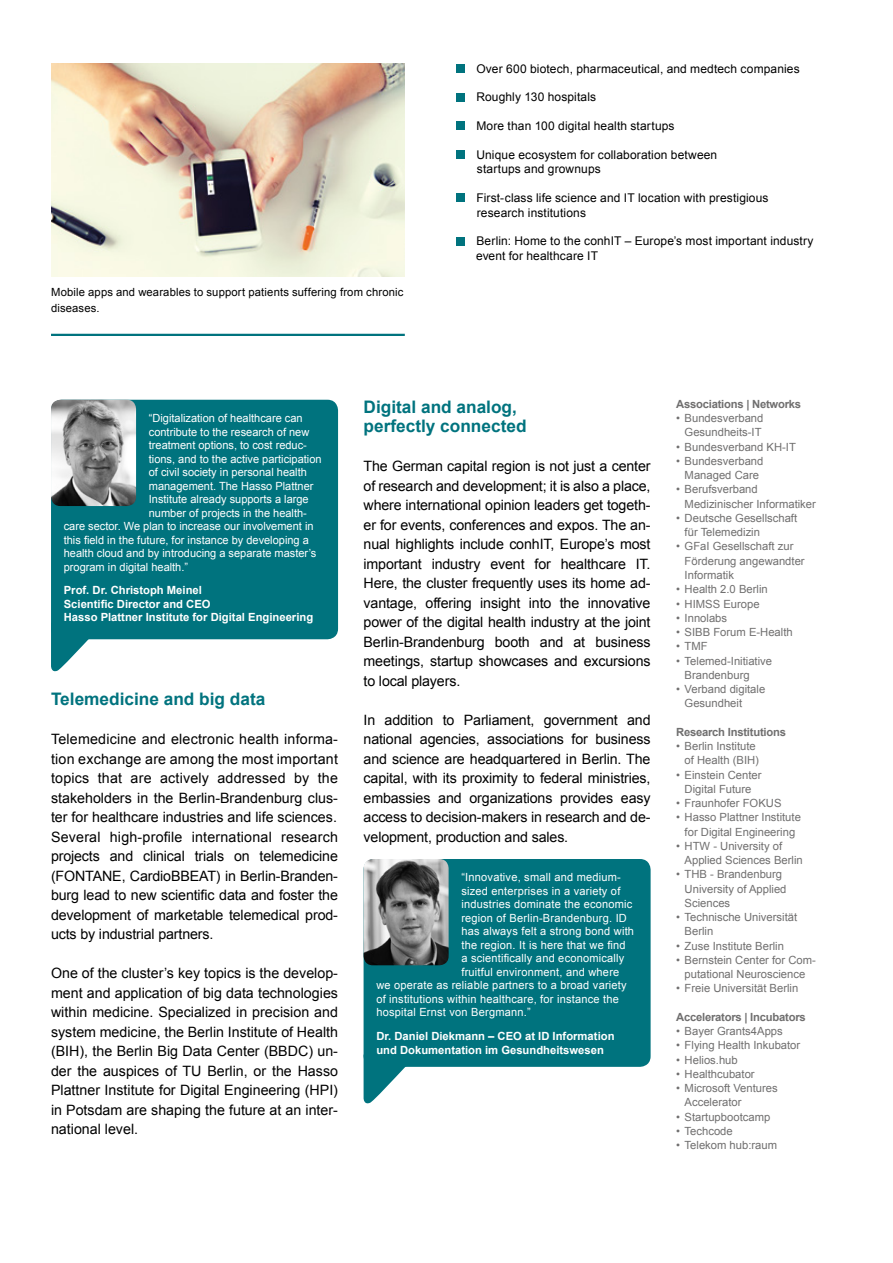
<style>
.page{position:relative;width:893px;height:1263px;background:#fff}
.page>*{position:absolute;margin:0;border:0;box-sizing:border-box;transform-origin:0 0}
.t1{font:700 17.25px/19.5px "Arial";color:#00737e}
.t2{font:14.25px/19.5px "Arial";letter-spacing:-.01em;color:#000;text-align:justify}
.t3{font:12px/14.4px "Arial";letter-spacing:.01em;color:#000}
.t4{font:11.25px/14.2px "Arial";color:#706f6f}
.t5{font:11.25px "Arial";color:#fff}
.t6{font:11.25px "Arial";letter-spacing:.02em;color:#fff}
.t7{font:700 11.25px/13.5px "Arial";color:#fff}
.t8{font:11.25px/16.5px "Arial";letter-spacing:.015em;color:#000}
.t9{font:700 11.25px "Arial";letter-spacing:-.02em;color:#706f6f}
</style>
<div class="page">
<img style="left:51px;top:64px;width:354px;height:212px">
<hr style="left:51px;top:334px;width:354px;height:2px;background:#00737e">
<div style="left:456px;top:64px;width:8px;height:9px;background:#00737e"></div>
<div style="left:456px;top:93px;width:8px;height:8px;background:#00737e"></div>
<div style="left:456px;top:122px;width:8px;height:8px;background:#00737e"></div>
<div style="left:456px;top:150px;width:8px;height:9px;background:#00737e"></div>
<div style="left:456px;top:194px;width:8px;height:8px;background:#00737e"></div>
<div style="left:456px;top:237px;width:8px;height:8px;background:#00737e"></div>
<div style="left:364px;top:859px;width:287px;height:208px;background:#00737e;border-radius:11px"></div>
<svg style="left:364px;top:1060px;width:44px;height:44px"></svg>
<img style="left:364px;top:859px;width:85px;height:106px">
<svg style="left:51px;top:632px;width:45px;height:40px"></svg>
<div style="left:51px;top:400px;width:287px;height:239px;background:#00737e;border-radius:11px"></div>
<img style="left:51px;top:400px;width:85px;height:106px">
<p class="t8" style="left:51px;top:284px;width:354px">Mobile apps and wearables to support patients suffering from chronic diseases.</p>
<p class="t3" style="left:476px;top:61px;width:325px">Over 600 biotech, pharmaceutical, and medtech companies</p>
<p class="t3" style="left:476px;top:90px;width:121px">Roughly 130 hospitals</p>
<p class="t3" style="left:476px;top:119px;width:200px">More than 100 digital health startups</p>
<p class="t3" style="left:476px;top:148px;width:242px">Unique ecosystem for collaboration between startups and grownups</p>
<p class="t3" style="left:476px;top:191px;width:294px">First-class life science and IT location with prestigious research institutions</p>
<p class="t3" style="left:476px;top:234px;width:339px">Berlin: Home to the conhIT – Europe’s most important industry event for healthcare IT</p>
<p class="t5" style="left:149px;top:411px;width:155px">“Digitalization of healthcare can</p>
<p class="t5" style="left:149px;top:424px;width:162px">contribute to the research of new</p>
<p class="t5" style="left:149px;top:438px;width:160px">treatment options, to cost reduc-</p>
<p class="t5" style="left:149px;top:451px;width:174px">tions, and to the active participation</p>
<p class="t5" style="left:149px;top:465px;width:160px">of civil society in personal health</p>
<p class="t5" style="left:149px;top:478px;width:166px">management. The Hasso Plattner</p>
<p class="t5" style="left:149px;top:492px;width:161px">Institute already supports a large</p>
<p class="t5" style="left:149px;top:505px;width:160px">number of projects in the health-</p>
<p class="t5" style="left:64px;top:519px;width:251px">care sector. We plan to increase our involvement in</p>
<p class="t5" style="left:64px;top:532px;width:247px">this field in the future, for instance by developing a</p>
<p class="t5" style="left:64px;top:546px;width:254px">health cloud and by introducing a separate master’s</p>
<p class="t5" style="left:64px;top:559px;width:126px">program in digital health.”</p>
<p class="t7" style="left:64px;top:584px;width:251px">Prof. Dr. Christoph Meinel<br>Scientific Director and CEO<br>Hasso Plattner Institute for Digital Engineering</p>
<p class="t1" style="left:51px;top:690px;width:216px">Telemedicine and big data</p>
<p class="t2" style="left:51px;top:730px;width:288px">Telemedicine and electronic health informa&shy;tion exchange are among the most important topics that are actively addressed by the stakeholders in the Berlin-Brandenburg clus&shy;ter for healthcare industries and life sciences.<br>Several high-profile international research projects and clinical trials on telemedicine (FONTANE, CardioBBEAT) in Berlin-Branden&shy;burg lead to new scientific data and foster the development of marketable telemedical prod&shy;ucts by industrial partners.</p>
<p class="t2" style="left:51px;top:964px;width:289px">One of the cluster’s key topics is the develop&shy;ment and application of big data technologies within medicine. Specialized in precision and system medicine, the Berlin Institute of Health (BIH), the Berlin Big Data Center (BBDC) un&shy;der the auspices of TU Berlin, or the Hasso Plattner Institute for Digital Engineering (HPI) in Potsdam are shaping the future at an inter&shy;national level.</p>
<p class="t1" style="left:364px;top:398px;width:164px">Digital and analog, perfectly connected</p>
<p class="t2" style="left:364px;top:457px;width:289px">The German capital region is not just a center of research and development; it is also a place, where international opinion leaders get togeth&shy;er for events, conferences and expos. The an&shy;nual highlights include conhIT, Europe’s most important industry event for healthcare IT.<br>Here, the cluster frequently uses its home ad&shy;vantage, offering insight into the innovative power of the digital health industry at the joint Berlin-Brandenburg booth and at business meetings, startup showcases and excursions to local players.</p>
<p class="t2" style="left:364px;top:710px;width:288px">In addition to Parliament, government and national agencies, associations for business and science are headquartered in Berlin. The capital, with its proximity to federal ministries, embassies and organizations provides easy access to decision-makers in research and de&shy;velopment, production and sales.</p>
<p class="t6" style="left:461px;top:870px;width:161px">“Innovative, small and medium-</p>
<p class="t6" style="left:461px;top:884px;width:161px">sized enterprises in a variety of</p>
<p class="t6" style="left:461px;top:897px;width:173px">industries dominate the economic</p>
<p class="t6" style="left:461px;top:911px;width:167px">region of Berlin-Brandenburg. ID</p>
<p class="t6" style="left:461px;top:924px;width:174px">has always felt a strong bond with</p>
<p class="t6" style="left:461px;top:938px;width:166px">the region. It is here that we find</p>
<p class="t6" style="left:461px;top:951px;width:165px">a scientifically and economically</p>
<p class="t6" style="left:461px;top:965px;width:159px">fruitful environment, and where</p>
<p class="t6" style="left:376px;top:978px;width:252px">we operate as reliable partners to a broad variety</p>
<p class="t6" style="left:376px;top:992px;width:244px">of institutions within healthcare, for instance the</p>
<p class="t6" style="left:376px;top:1005px;width:156px">hospital Ernst von Bergmann.”</p>
<p class="t7" style="left:376px;top:1030px;width:240px">Dr. Daniel Diekmann – CEO at ID Information und Dokumentation im Gesundheitswesen</p>
<p class="t9" style="left:676px;top:397px;width:127px">Associations | Networks</p>
<p class="t4" style="left:676px;top:411px;width:89px;text-align:center">• Bundesverband<br>Gesundheits-IT</p>
<p class="t4" style="left:676px;top:440px;width:121px">• Bundesverband KH-IT</p>
<p class="t4" style="left:676px;top:454px;width:89px;text-align:center">• Bundesverband<br>Managed Care</p>
<p class="t4" style="left:685px;top:482px;width:133px;text-indent:-9px">• Berufsverband<br>Medizinischer Informatiker</p>
<p class="t4" style="left:685px;top:511px;width:114px;text-indent:-9px">• Deutsche Gesellschaft für Telemedizin</p>
<p class="t4" style="left:685px;top:539px;width:122px;text-indent:-9px">• GFaI Gesellschaft zur<br>Förderung angewandter<br>Informatik</p>
<p class="t4" style="left:676px;top:582px;width:93px">• Health 2.0 Berlin</p>
<p class="t4" style="left:676px;top:596px;width:85px">• HIMSS Europe</p>
<p class="t4" style="left:676px;top:611px;width:53px">• Innolabs</p>
<p class="t4" style="left:676px;top:625px;width:118px">• SIBB Forum E-Health</p>
<p class="t4" style="left:676px;top:639px;width:33px">• TMF</p>
<p class="t4" style="left:685px;top:653px;width:89px;text-indent:-9px">• Telemed-Initiative<br>Brandenburg</p>
<p class="t4" style="left:685px;top:682px;width:82px;text-indent:-9px">• Verband digitale<br>Gesundheit</p>
<p class="t9" style="left:676px;top:724px;width:111px">Research Institutions</p>
<p class="t4" style="left:676px;top:739px;width:84px;text-align:right">• Berlin Institute of Health (BIH)</p>
<p class="t4" style="left:676px;top:768px;width:87px;text-align:center">• Einstein Center<br>Digital Future</p>
<p class="t4" style="left:676px;top:796px;width:107px">• Fraunhofer FOKUS</p>
<p class="t4" style="left:676px;top:810px;width:126px;text-align:center">• Hasso Plattner Institute for Digital Engineering</p>
<p class="t4" style="left:685px;top:839px;width:120px;text-indent:-9px">• HTW - University of<br>Applied Sciences Berlin</p>
<p class="t4" style="left:685px;top:867px;width:103px;text-indent:-9px">• THB - Brandenburg<br>University of Applied<br>Sciences</p>
<p class="t4" style="left:685px;top:910px;width:114px;text-indent:-9px">• Technische Universität<br>Berlin</p>
<p class="t4" style="left:676px;top:939px;width:109px">• Zuse Institute Berlin</p>
<p class="t4" style="left:676px;top:953px;width:141px;text-align:center">• Bernstein Center for Com&shy;putational Neuroscience</p>
<p class="t4" style="left:676px;top:981px;width:124px">• Freie Universität Berlin</p>
<p class="t9" style="left:676px;top:1009px;width:131px">Accelerators | Incubators</p>
<p class="t4" style="left:676px;top:1024px;width:108px">• Bayer Grants4Apps</p>
<p class="t4" style="left:676px;top:1038px;width:126px">• Flying Health Inkubator</p>
<p class="t4" style="left:676px;top:1053px;width:63px">• Helios.hub</p>
<p class="t4" style="left:676px;top:1067px;width:80px">• Healthcubator</p>
<p class="t4" style="left:685px;top:1081px;width:95px;text-indent:-9px">• Microsoft Ventures<br>Accelerator</p>
<p class="t4" style="left:676px;top:1110px;width:96px">• Startupbootcamp</p>
<p class="t4" style="left:676px;top:1124px;width:58px">• Techcode</p>
<p class="t4" style="left:676px;top:1138px;width:103px">• Telekom hub:raum</p>
</div>
